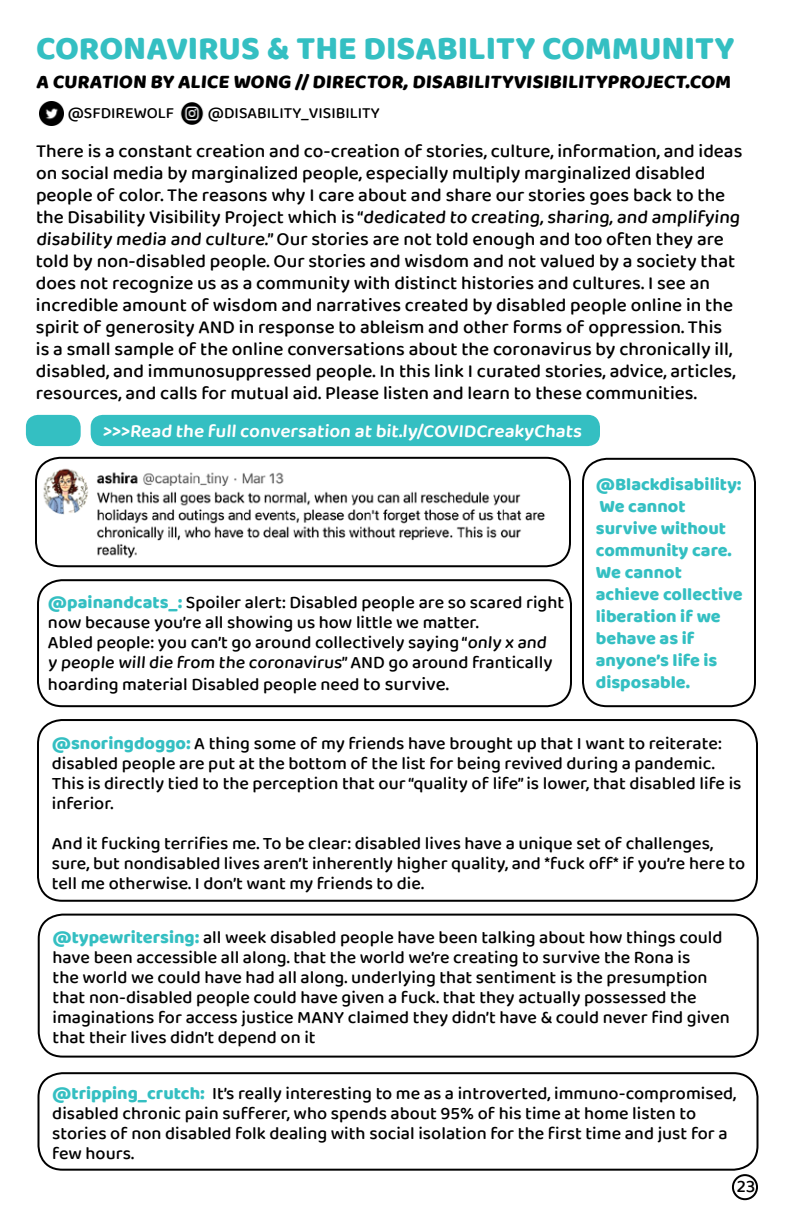
<style>
.page{position:relative;width:792px;height:1224px;background:#fff}
.page>*{position:absolute;margin:0;border:0;box-sizing:border-box;transform-origin:0 0}
.t1{font:800 34px "Baloo Paaji 2";color:#34bfc2}
.t2{font:800 20px "Baloo Paaji 2";color:#000}
.t3{font:500 19px/22px "Baloo Paaji 2";color:#000}
.t4{font:600 19px "Baloo Paaji 2";color:#fff}
.t5{font:500 18px/20px "Baloo Paaji 2";color:#000}
.t6{font:800 18px/22px "Baloo Paaji 2";color:#34bfc2}
.t7{font:500 16px "Baloo Paaji 2";color:#000}
.s1{font-weight:800;color:#34bfc2}
.s2{font-size:19px}
</style>
<div class="page">
<div style="left:26px;top:415px;width:55px;height:31px;background:#34bfc2;border-radius:12px"></div>
<img style="left:40px;top:102px;width:24px;height:24px">
<img style="left:180px;top:102px;width:24px;height:23px">
<img style="left:36px;top:459px;width:534px;height:107px">
<div style="left:35px;top:457px;width:536px;height:110px;border:2px solid #000;border-radius:24px"></div>
<div style="left:582px;top:458px;width:174px;height:249px;border:2px solid #000;border-radius:24px"></div>
<div style="left:37px;top:579px;width:535px;height:128px;border:2px solid #000;border-radius:24px"></div>
<div style="left:37px;top:719px;width:721px;height:183px;border:2px solid #000;border-radius:24px"></div>
<div style="left:38px;top:914px;width:721px;height:144px;border:2px solid #000;border-radius:24px"></div>
<div style="left:91px;top:415px;width:509px;height:31px;background:#34bfc2;border-radius:12px"></div>
<div style="left:38px;top:1072px;width:720px;height:99px;border:2px solid #000;border-radius:24px"></div>
<div style="left:732px;top:1174px;width:26px;height:26px;border:2px solid #000;border-radius:50%"></div>
<h1 class="t1" style="left:36px;top:28px;width:700px">CORONAVIRUS &amp; THE DISABILITY COMMUNITY</h1>
<p class="t2" style="left:36px;top:69px;width:699px">A CURATION BY ALICE WONG // DIRECTOR,DISABILITYVISIBILITYPROJECT.COM</p>
<p class="t7" style="left:68px;top:103px;width:108px">@SFDIREWOLF</p>
<p class="t7" style="left:208px;top:103px;width:173px">@DISABILITY_VISIBILITY</p>
<p class="t3" style="left:36px;top:140px;width:708px">There is a constant creation and co-creation of stories, culture, information, and ideas on social media by marginalized people, especially multiply marginalized disabled people of color. The reasons why I care about and share our stories goes back to the the Disability Visibility Project which is “dedicated to creating, sharing, and amplifying disability media and culture.” Our stories are not told enough and too often they are told by non-disabled people. Our stories and wisdom and not valued by a society that does not recognize us as a community with distinct histories and cultures. I see an incredible amount of wisdom and narratives created by disabled people online in the spirit of generosity AND in response to ableism and other forms of oppression. This<br>is a small sample of the online conversations about the coronavirus by chronically ill, disabled, and immunosuppressed people. In this link I curated stories, advice, articles, resources, and calls for mutual aid. Please listen and learn to these communities.</p>
<p class="t4" style="left:103px;top:419px;width:483px">&gt;&gt;&gt;Read the full conversation at bit.ly/COVIDCreakyChats</p>
<p class="t5" style="left:48px;top:592px;width:518px"><span class="s1">@painandcats_:</span> Spoiler alert: Disabled people are so scared right now because you’re all showing us how little we matter.<br>Abled people: you can’t go around collectively saying “only x and y people will die from the coronavirus” AND go around frantically</p>
<p class="t5" style="left:48px;top:674px;width:402px">hoarding material Disabled people need <span class="s2">to survive.</span></p>
<p class="t6" style="left:596px;top:473px;width:149px">@Blackdisability:<br>We cannot survive without community care.<br>We cannot achieve collective liberation if we behave as if anyone’s life is disposable.</p>
<p class="t5" style="left:52px;top:733px;width:691px"><span class="s1">@snoringdoggo:</span> A thing some of my friends have brought up that I want to reiterate: disabled people are put at the bottom of the list for being revived during a pandemic.<br>This is directly tied to the perception that our “quality of life” is lower, that disabled life is inferior.</p>
<p class="t5" style="left:52px;top:833px;width:695px">And it fucking terrifies me. To be clear: disabled lives have a unique set of challenges, sure, but nondisabled lives aren’t inherently higher quality, and *fuck off* if you’re here to tell me otherwise. I don’t want my friends to die.</p>
<p class="t5" style="left:53px;top:927px;width:679px"><span class="s1">@typewritersing:</span> all week disabled people have been talking about how things could have been accessible all along. that the world we’re creating to survive the Rona is<br>the world we could have had all along. underlying that sentiment is the presumption that non-disabled people could have given a fuck. that they actually possessed the imaginations for access justice MANY claimed they didn’t have &amp; could never find given that their lives didn’t depend on it</p>
<p class="t5" style="left:52px;top:1083px;width:686px"><span class="s1">@tripping_crutch:</span> It’s really interesting to me as a introverted, immuno-compromised, disabled chronic pain sufferer, who spends about 95% of his time at home listen to stories of non disabled folk dealing with social isolation for the first time and just for a few hours.</p>
<p class="t5" style="left:737px;top:1176px;width:20px">23</p>
</div>
